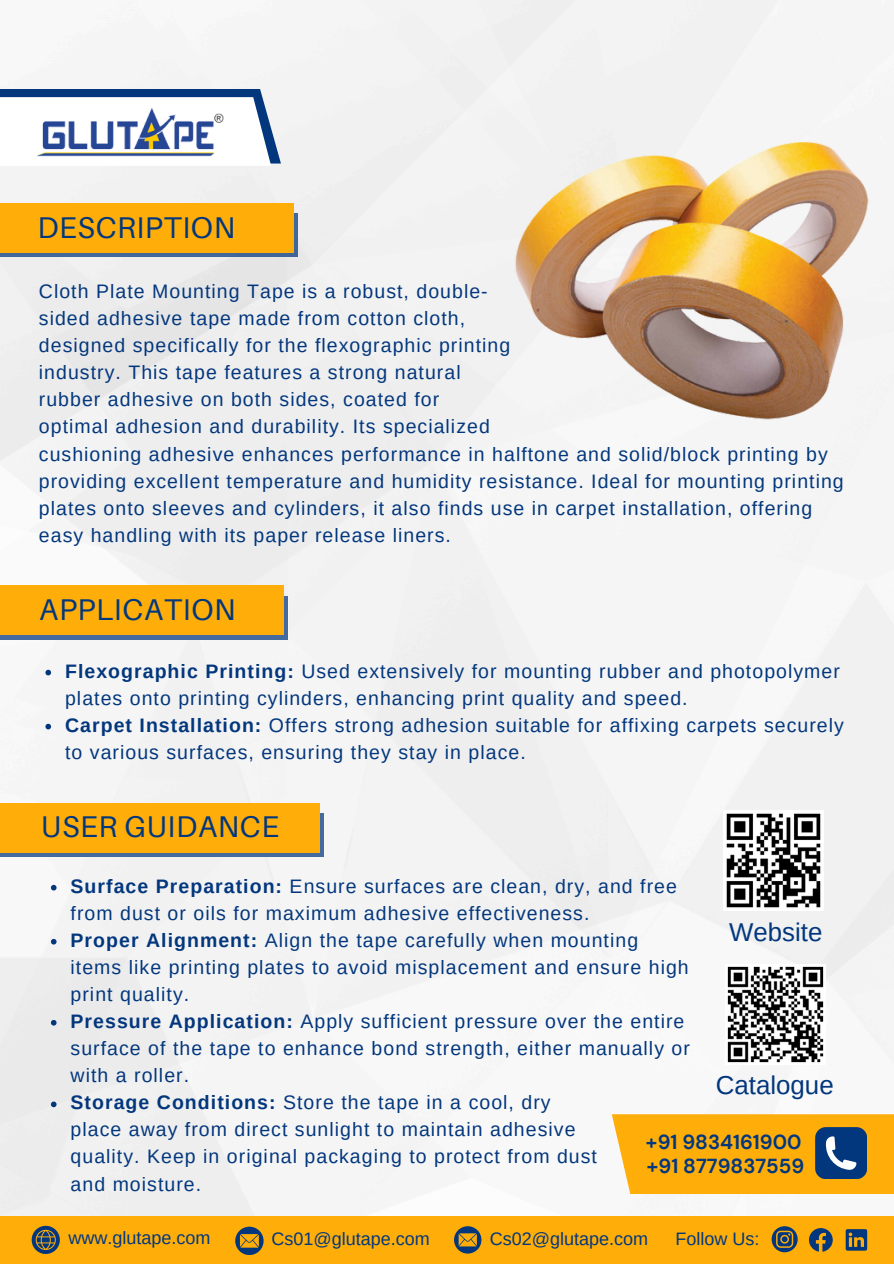
<style>
.page{position:relative;width:894px;height:1264px;background:#fff}
.page>*{position:absolute;margin:0;border:0;box-sizing:border-box;transform-origin:0 0}
.t1{font:30px "Aileron";letter-spacing:.02em;color:#03377d}
.t2{font:25.8px "Arimo";color:#03377d}
.t3{font:700 20.25px "DM Sans";color:#03377d}
.t4{font:19.5px/27px "Arimo";letter-spacing:.055em;color:#03377d}
.t5{font:18px "Arimo";color:#03377d}
.s1{font-weight:700}
</style>
<div class="page">
<div style="left:0;top:0;width:893px;height:1215px;background:#f3f3f3"></div>
<div style="left:0;top:1215px;width:893px;height:48px;background:#ffae09"></div>
<svg style="left:454px;top:1226px;width:27px;height:27px"></svg>
<svg style="left:235px;top:1226px;width:28px;height:28px"></svg>
<svg style="left:32px;top:1225px;width:28px;height:28px"></svg>
<svg style="left:771px;top:1226px;width:26px;height:25px"></svg>
<svg style="left:809px;top:1228px;width:23px;height:23px"></svg>
<svg style="left:845px;top:1229px;width:21px;height:21px"></svg>
<svg style="left:0;top:89px;width:281px;height:74px;fill:#03377d"></svg>
<div style="left:0;top:97px;width:271px;height:69px;background:#fff"></div>
<img style="left:37px;top:108px;width:186px;height:49px">
<svg style="left:611px;top:1114px;width:282px;height:79px;background:#e5a521"></svg>
<div style="left:0;top:596px;width:288px;height:43px;background:#456b9e"></div>
<div style="left:0;top:586px;width:284px;height:49px;background:#ffae09"></div>
<div style="left:0;top:813px;width:323px;height:43px;background:linear-gradient(to right,#456b9e,#456b9e)"></div>
<div style="left:0;top:802px;width:319px;height:50px;background:#ffae09"></div>
<img style="left:723px;top:810px;width:100px;height:100px">
<div style="left:0;top:213px;width:297px;height:44px;background:linear-gradient(to right,#43699c,#41679a)"></div>
<div style="left:0;top:203px;width:293px;height:49px;background:#ffae09"></div>
<img style="left:481px;top:71px;width:412px;height:369px">
<img style="left:725px;top:964px;width:100px;height:100px">
<svg style="left:45px;top:669px;width:6px;height:6px"></svg>
<svg style="left:45px;top:723px;width:6px;height:6px"></svg>
<svg style="left:51px;top:884px;width:6px;height:6px"></svg>
<svg style="left:51px;top:938px;width:6px;height:6px"></svg>
<svg style="left:51px;top:1019px;width:6px;height:6px"></svg>
<svg style="left:51px;top:1101px;width:6px;height:6px"></svg>
<p class="t1" style="left:37px;top:208px;width:199px">DESCRIPTION</p>
<h2 class="t4" style="left:39px;top:278px;width:473px">Cloth Plate Mounting Tape is a robust, double&shy;sided adhesive tape made from cotton cloth, designed specifically for the flexographic printing industry. This tape features a strong natural rubber adhesive on both sides, coated for optimal adhesion and durability. Its specialized</h2>
<p class="t4" style="left:39px;top:440px;width:806px">cushioning adhesive enhances performance in halftone and solid/block printing by providing excellent temperature and humidity resistance. Ideal for mounting printing plates onto sleeves and cylinders, it also finds use in carpet installation, offering easy handling with its paper release liners.</p>
<p class="t1" style="left:39px;top:591px;width:198px">APPLICATION</p>
<h3 class="t4" style="left:65px;top:657px;width:776px"><span class="s1">Flexographic Printing:</span> Used extensively for mounting rubber and photopolymer plates onto printing cylinders, enhancing print quality and speed.</h3>
<h3 class="t4" style="left:65px;top:711px;width:780px"><span class="s1">Carpet Installation:</span> Offers strong adhesion suitable for affixing carpets securely to various surfaces, ensuring they stay in place.</h3>
<p class="t1" style="left:41px;top:808px;width:240px">USER GUIDANCE</p>
<p class="t4" style="left:71px;top:872px;width:607px"><span class="s1">Surface Preparation:</span> Ensure surfaces are clean, dry, and free from dust or oils for maximum adhesive effectiveness.</p>
<p class="t4" style="left:71px;top:926px;width:619px"><span class="s1">Proper Alignment:</span> Align the tape carefully when mounting items like printing plates to avoid misplacement and ensure high print quality.</p>
<p class="t4" style="left:71px;top:1007px;width:620px"><span class="s1">Pressure Application:</span> Apply sufficient pressure over the entire surface of the tape to enhance bond strength, either manually or with a roller.</p>
<p class="t4" style="left:71px;top:1089px;width:528px"><span class="s1">Storage Conditions:</span> Store the tape in a cool, dry place away from direct sunlight to maintain adhesive quality. Keep in original packaging to protect from dust and moisture.</p>
<p class="t2" style="left:729px;top:917px;width:95px">Website</p>
<h2 class="t2" style="left:715px;top:1070px;width:119px">Catalogue</h2>
<h1 class="t3" style="left:645px;top:1129px;width:157px">+91 9834161900</h1>
<p class="t3" style="left:646px;top:1153px;width:159px">+91 8779837559</p>
<p class="t5" style="left:68px;top:1227px;width:143px">www.glutape.com</p>
<p class="t5" style="left:271px;top:1228px;width:160px">Cs01@glutape.com</p>
<h1 class="t5" style="left:489px;top:1228px;width:160px">Cs02@glutape.com</h1>
<p class="t5" style="left:675px;top:1228px;width:85px">Follow Us:</p>
</div>
